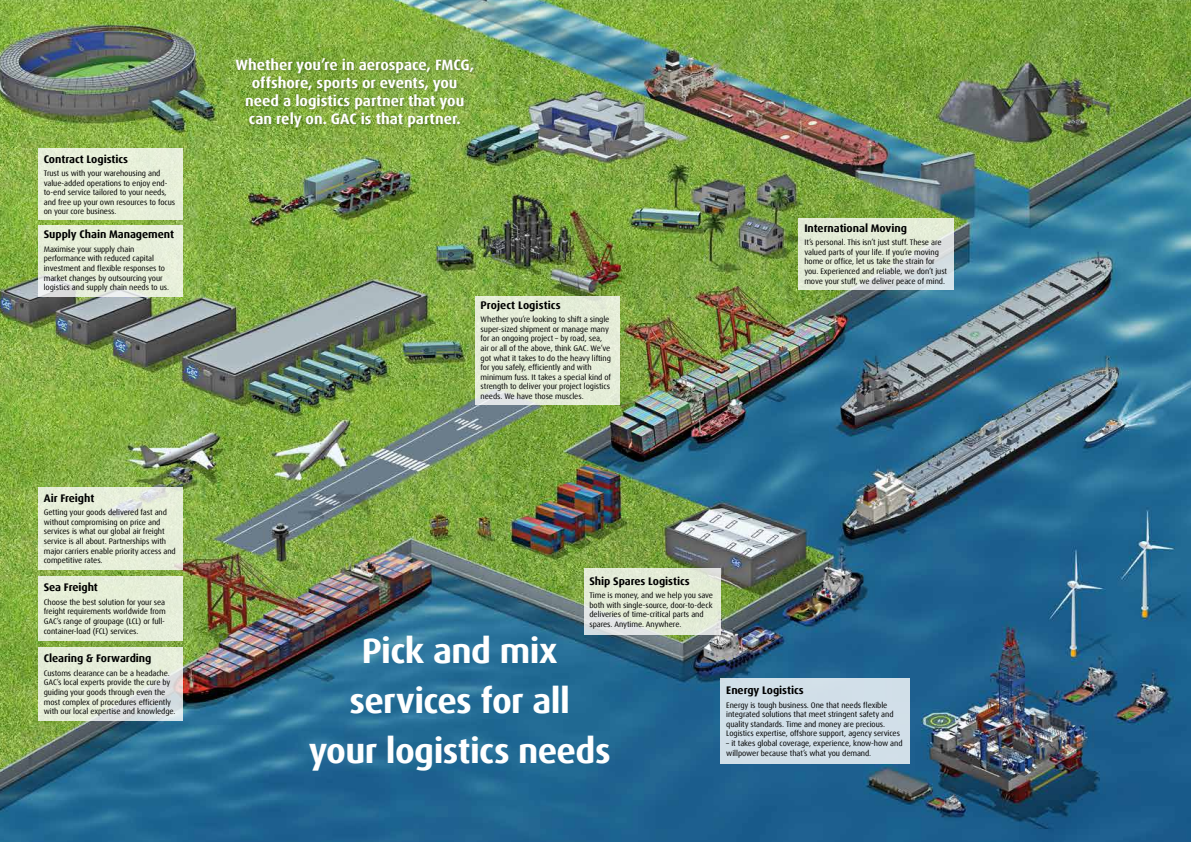
<style>
.page{position:relative;width:1191px;height:842px;background:#fff}
.page>*{position:absolute;margin:0;border:0;box-sizing:border-box;transform-origin:0 0}
.t1{font:700 35px/50px "Dax Offc";letter-spacing:-.015em;color:#fff;text-align:center}
.t2{font:700 15px/18px "Dax Offc";color:#fff;text-align:center}
.t3{font:700 11px "Dax Offc";letter-spacing:-.005em;color:#000}
.t4{font:8px/9.6px "Dax Offc";letter-spacing:-.01em;color:#000}
</style>
<div class="page">
<img style="left:0;top:0;width:1191px;height:842px">
<div style="left:234px;top:56px;width:243px;height:75px;background:#000;opacity:.3"></div>
<svg style="left:584px;top:569px;width:136px;height:66px;background:#e3ead9"></svg>
<div style="left:720px;top:678px;width:190px;height:85px;background:#d1dfe8"></div>
<svg style="left:38px;top:225px;width:144px;height:71px;background:#e6eeda"></svg>
<svg style="left:798px;top:219px;width:155px;height:71px;background:#e0e8da"></svg>
<div style="left:38px;top:487px;width:144px;height:82px;background:#e7eeda"></div>
<svg style="left:38px;top:647px;width:144px;height:74px;background:#e3eadb"></svg>
<div style="left:38px;top:576px;width:144px;height:65px;background:#e6eed8"></div>
<div style="left:38px;top:149px;width:144px;height:71px;background:#e7f0d9"></div>
<div style="left:475px;top:296px;width:144px;height:109px;background:#e5edd9"></div>
<h3 class="t3" style="left:44px;top:152px;width:86px">Contract Logistics</h3>
<p class="t4" style="left:44px;top:169px;width:133px">Trust us with your warehousing and value-added operations to enjoy end&shy;to-end service tailored to your needs, and free up your own resources to focus on your core business.</p>
<h3 class="t3" style="left:44px;top:228px;width:132px">Supply Chain Management</h3>
<p class="t4" style="left:44px;top:244px;width:127px">Maximise your supply chain performance with reduced capital investment and flexible responses to market changes by outsourcing your logistics and supply chain needs to us.</p>
<h3 class="t3" style="left:44px;top:491px;width:52px">Air Freight</h3>
<p class="t4" style="left:44px;top:508px;width:133px">Getting your goods delivered fast and without compromising on price and services is what our global air freight service is all about. Partnerships with major carriers enable priority access and competitive rates.</p>
<h3 class="t3" style="left:44px;top:580px;width:56px">Sea Freight</h3>
<p class="t4" style="left:44px;top:597px;width:123px;text-align:justify">Choose the best solution for your sea freight requirements worldwide from GAC’s range of groupage (LCL) or full&shy;container-load (FCL) services.</p>
<h3 class="t3" style="left:44px;top:651px;width:109px">Clearing &amp; Forwarding</h3>
<p class="t4" style="left:44px;top:668px;width:133px">Customs clearance can be a headache.<br>GAC’s local experts provide the cure by guiding your goods through even the most complex of procedures efficiently with our local expertise and knowledge.</p>
<h2 class="t2" style="left:235px;top:56px;width:240px">Whether you’re in aerospace, FMCG, offshore, sports or events, you need a logistics partner that you can rely on. GAC is that partner.</h2>
<h3 class="t3" style="left:480px;top:298px;width:82px">Project Logistics</h3>
<p class="t4" style="left:480px;top:315px;width:132px">Whether you’re looking to shift a single super-sized shipment or manage many for an ongoing project – by road, sea, air or all of the above, think GAC. We’ve got what it takes to do the heavy lifting for you safely, efficiently and with minimum fuss. It takes a special kind of strength to deliver your project logistics needs. We have those muscles.</p>
<h3 class="t3" style="left:804px;top:221px;width:104px">International Moving</h3>
<p class="t4" style="left:804px;top:238px;width:144px">It’s personal. This isn’t just stuff. These are valued parts of your life. If you’re moving home or office, let us take the strain for you. Experienced and reliable, we don’t just move your stuff, we deliver peace of mind.</p>
<h3 class="t3" style="left:589px;top:574px;width:102px">Ship Spares Logistics</h3>
<p class="t4" style="left:589px;top:591px;width:125px">Time is money, and we help you save both with single-source, door-to-deck deliveries of time-critical parts and spares. Anytime. Anywhere.</p>
<h1 class="t1" style="left:309px;top:626px;width:303px">Pick and mix services for all<br>your logistics needs</h1>
<h3 class="t3" style="left:726px;top:683px;width:79px">Energy Logistics</h3>
<p class="t4" style="left:726px;top:700px;width:175px">Energy is tough business. One that needs flexible integrated solutions that meet stringent safety and quality standards. Time and money are precious.<br>Logistics expertise, offshore support, agency services</p>
<p class="t4" style="left:726px;top:738px;width:178px">– it takes global coverage, experience, know-how and willpower because that’s what you demand.</p>
</div>
